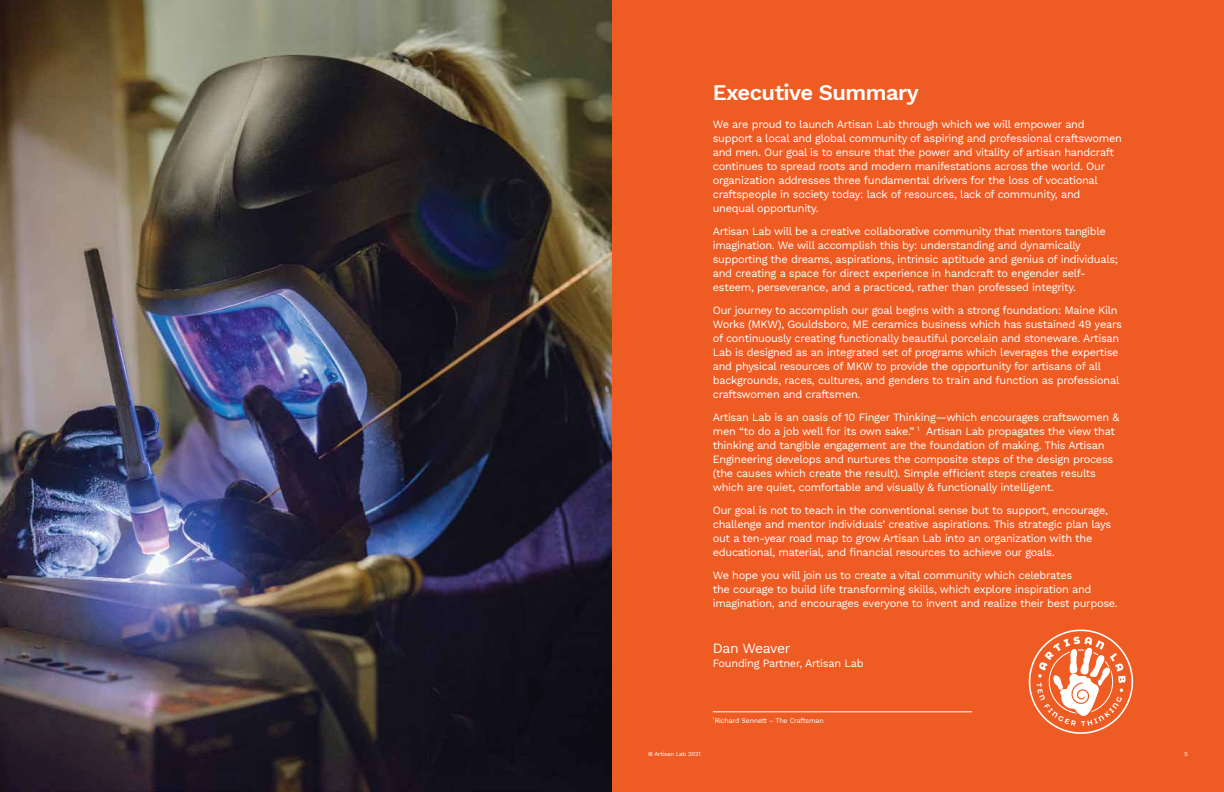
<style>
.page{position:relative;width:1224px;height:792px;background:#fff}
.page>*{position:absolute;margin:0;border:0;box-sizing:border-box;transform-origin:0 0}
.t1{font:600 22px "Work Sans";letter-spacing:-.025em;color:#fff}
.t2{font:14px "Work Sans";letter-spacing:-.025em;color:#fff}
.t3{font:11px/14px "Work Sans";letter-spacing:-.025em;color:#fff}
.t4{font:7px "Work Sans";letter-spacing:-.025em;color:#fff}
.t5{font:6px "Work Sans";letter-spacing:-.025em;color:#fff}
</style>
<div class="page">
<div style="left:612px;top:0;width:612px;height:792px;background:#ee5c23"></div>
<hr style="left:713px;top:711px;width:259px;height:1px;background:#fff">
<svg style="left:1028px;top:629px;width:106px;height:105px"></svg>
<img style="left:0;top:0;width:612px;height:792px">
<h1 class="t1" style="left:713px;top:76px;width:208px">Executive Summary</h1>
<p class="t3" style="left:713px;top:116px;width:411px">We are proud to launch Artisan Lab through which we will empower and support a local and global community of aspiring and professional craftswomen and men. Our goal is to ensure that the power and vitality of artisan handcraft continues to spread roots and modern manifestations across the world. Our organization addresses three fundamental drivers for the loss of vocational craftspeople in society today: lack of resources, lack of community, and unequal opportunity.</p>
<p class="t3" style="left:713px;top:223px;width:407px">Artisan Lab will be a creative collaborative community that mentors tangible imagination. We will accomplish this by: understanding and dynamically supporting the dreams, aspirations, intrinsic aptitude and genius of individuals; and creating a space for direct experience in handcraft to engender self&shy;esteem, perseverance, and a practiced, rather than professed integrity.</p>
<p class="t3" style="left:713px;top:302px;width:411px">Our journey to accomplish our goal begins with a strong foundation: Maine Kiln Works (MKW), Gouldsboro, ME ceramics business which has sustained 49 years of continuously creating functionally beautiful porcelain and stoneware. Artisan Lab is designed as an integrated set of programs which leverages the expertise and physical resources of MKW to provide the opportunity for artisans of all backgrounds, races, cultures, and genders to train and function as professional craftswomen and craftsmen.</p>
<p class="t3" style="left:713px;top:409px;width:408px">Artisan Lab is an oasis of 10 Finger Thinking—which encourages craftswomen &amp; men “to do a job well for its own sake.” <sup>1</sup> Artisan Lab propagates the view that thinking and tangible engagement are the foundation of making. This Artisan Engineering develops and nurtures the composite steps of the design process (the causes which create the result). Simple efficient steps creates results which are quiet, comfortable and visually &amp; functionally intelligent.</p>
<p class="t3" style="left:713px;top:502px;width:400px">Our goal is not to teach in the conventional sense but to support, encourage, challenge and mentor individuals’ creative aspirations. This strategic plan lays out a ten-year road map to grow Artisan Lab into an organization with the educational, material, and financial resources to achieve our goals.</p>
<p class="t3" style="left:713px;top:567px;width:405px">We hope you will join us to create a vital community which celebrates<br>the courage to build life transforming skills, which explore inspiration and imagination, and encourages everyone to invent and realize their best purpose.</p>
<p class="t2" style="left:713px;top:637px;width:79px">Dan Weaver</p>
<p class="t3" style="left:713px;top:655px;width:152px">Founding Partner, Artisan Lab</p>
<p class="t4" style="left:713px;top:715px;width:112px"><sup>1</sup>Richard Sennett – The Craftsman</p>
<p class="t5" style="left:648px;top:749px;width:54px">© Artisan Lab 2021</p>
<p class="t5" style="left:1185px;top:749px;width:5px">5</p>
</div>
